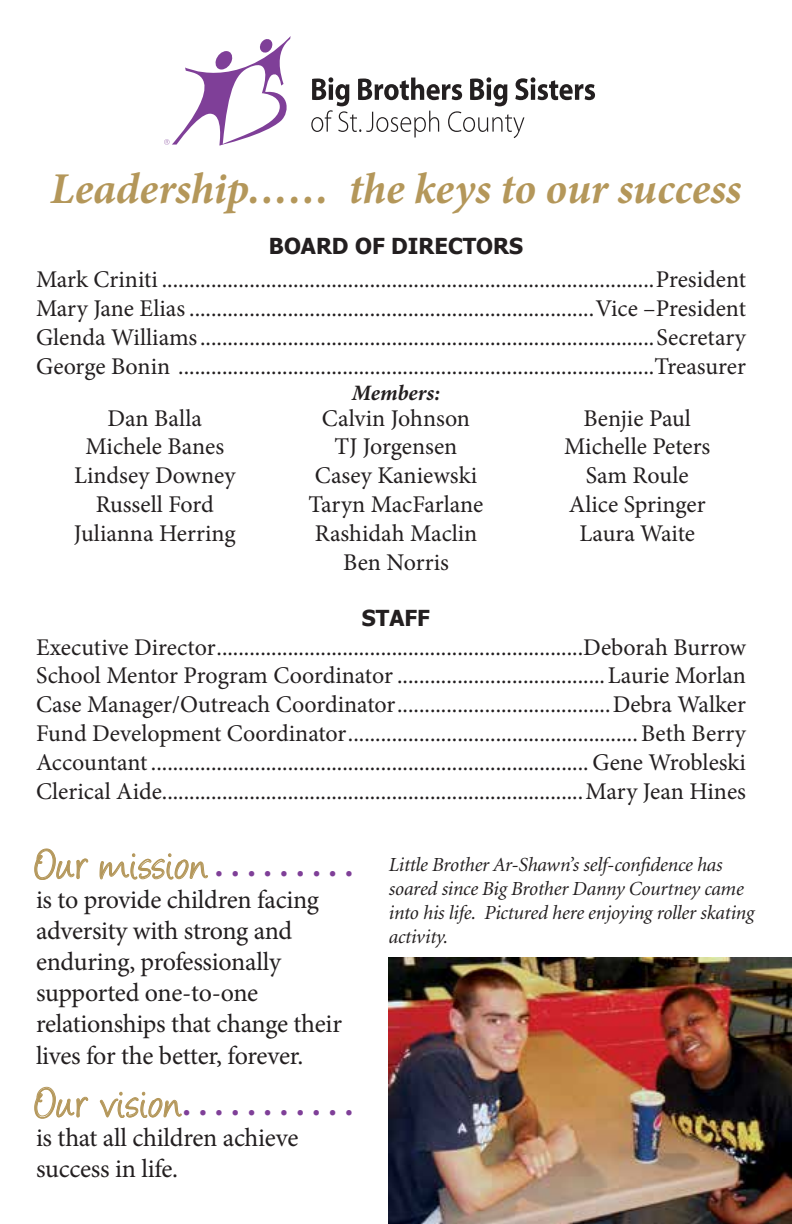
<style>
.page{position:relative;width:792px;height:1224px;background:#fff}
.page>*{position:absolute;margin:0;border:0;box-sizing:border-box;transform-origin:0 0}
.t1{font:48px "Angelina";letter-spacing:.03em;color:#b4975a}
.t2{font:italic 700 44px "Minion Pro";letter-spacing:-.005em;color:#b4975a}
.t3{font:700 36px "Minion Pro";color:#7f3f98}
.t4{font:26px/31.2px "Minion Pro";letter-spacing:-.015em;color:#231f20}
.t5{font:24px/28.8px "Minion Pro";color:#231f20;text-align:justify}
.t6{font:700 22px "Tahoma";color:#231f20}
.t7{font:italic 700 22px "Minion Pro";color:#231f20}
.t8{font:italic 20px/24px "Minion";letter-spacing:-.01em;color:#231f20}
.s1{font-family:"Minion Pro";font-weight:700;font-size:36px;color:#7f3f98}
.s2{font-family:"Angelina";font-weight:400;font-size:48px;color:#b4975a}
</style>
<div class="page">
<svg style="left:164px;top:36px;width:127px;height:109px"></svg>
<svg style="left:311px;top:77px;width:284px;height:61px"></svg>
<svg style="left:34px;top:1086px;width:55px;height:33px"></svg>
<svg style="left:99px;top:1091px;width:83px;height:27px"></svg>
<img style="left:389px;top:957px;width:403px;height:267px">
<svg style="left:34px;top:848px;width:55px;height:32px"></svg>
<svg style="left:99px;top:853px;width:109px;height:27px"></svg>
<h2 class="t2" style="left:51px;top:158px;width:692px">Leadership…… the keys to our success</h2>
<p class="t6" style="left:269px;top:230px;width:256px">BOARD OF DIRECTORS</p>
<p class="t5" style="left:36px;top:265px;width:711px">Mark Criniti ..........................................................................................President Mary Jane Elias ..........................................................................Vice –President Glenda Williams...................................................................................Secretary George Bonin .......................................................................................Treasurer</p>
<p class="t7" style="left:352px;top:377px;width:90px">Members:</p>
<p class="t5" style="left:108px;top:404px;width:96px">Dan Balla</p>
<p class="t5" style="left:322px;top:404px;width:150px">Calvin Johnson</p>
<p class="t5" style="left:583px;top:404px;width:109px">Benjie Paul</p>
<p class="t5" style="left:85px;top:432px;width:140px">Michele Banes</p>
<p class="t5" style="left:335px;top:432px;width:124px">TJ Jorgensen</p>
<p class="t5" style="left:564px;top:432px;width:148px">Michelle Peters</p>
<p class="t5" style="left:74px;top:461px;width:163px">Lindsey Downey</p>
<p class="t5" style="left:315px;top:461px;width:164px">Casey Kaniewski</p>
<p class="t5" style="left:586px;top:461px;width:104px">Sam Roule</p>
<p class="t5" style="left:96px;top:490px;width:120px">Russell Ford</p>
<p class="t5" style="left:309px;top:490px;width:176px">Taryn MacFarlane</p>
<p class="t5" style="left:569px;top:490px;width:138px">Alice Springer</p>
<p class="t5" style="left:74px;top:519px;width:163px">Julianna Herring</p>
<p class="t5" style="left:315px;top:519px;width:164px">Rashidah Maclin</p>
<p class="t5" style="left:579px;top:519px;width:117px">Laura Waite</p>
<p class="t5" style="left:343px;top:548px;width:107px">Ben Norris</p>
<p class="t6" style="left:362px;top:602px;width:70px">STAFF</p>
<p class="t5" style="left:36px;top:633px;width:712px">Executive Director...................................................................Deborah Burrow School Mentor Program Coordinator ......................................Laurie Morlan Case Manager/Outreach Coordinator.......................................Debra Walker Fund Development Coordinator.....................................................Beth Berry Accountant................................................................................ Gene Wrobleski Clerical Aide.............................................................................Mary Jean Hines</p>
<h1 class="t1" style="left:36px;top:845px;width:319px">Our mission <span class="s1">. . . . . . . . .</span></h1>
<p class="t4" style="left:36px;top:884px;width:307px">is to provide children facing adversity with strong and enduring, professionally supported one-to-one relationships that change their lives for the better, forever.</p>
<h3 class="t3" style="left:36px;top:1078px;width:319px"><span class="s2">Our vision</span> . . . . . . . . . . .</h3>
<p class="t4" style="left:36px;top:1122px;width:264px">is that all children achieve success in life.</p>
<p class="t8" style="left:389px;top:854px;width:367px">Little Brother Ar-Shawn’s self-confidence has soared since Big Brother Danny Courtney came into his life. Pictured here enjoying roller skating activity.</p>
</div>
